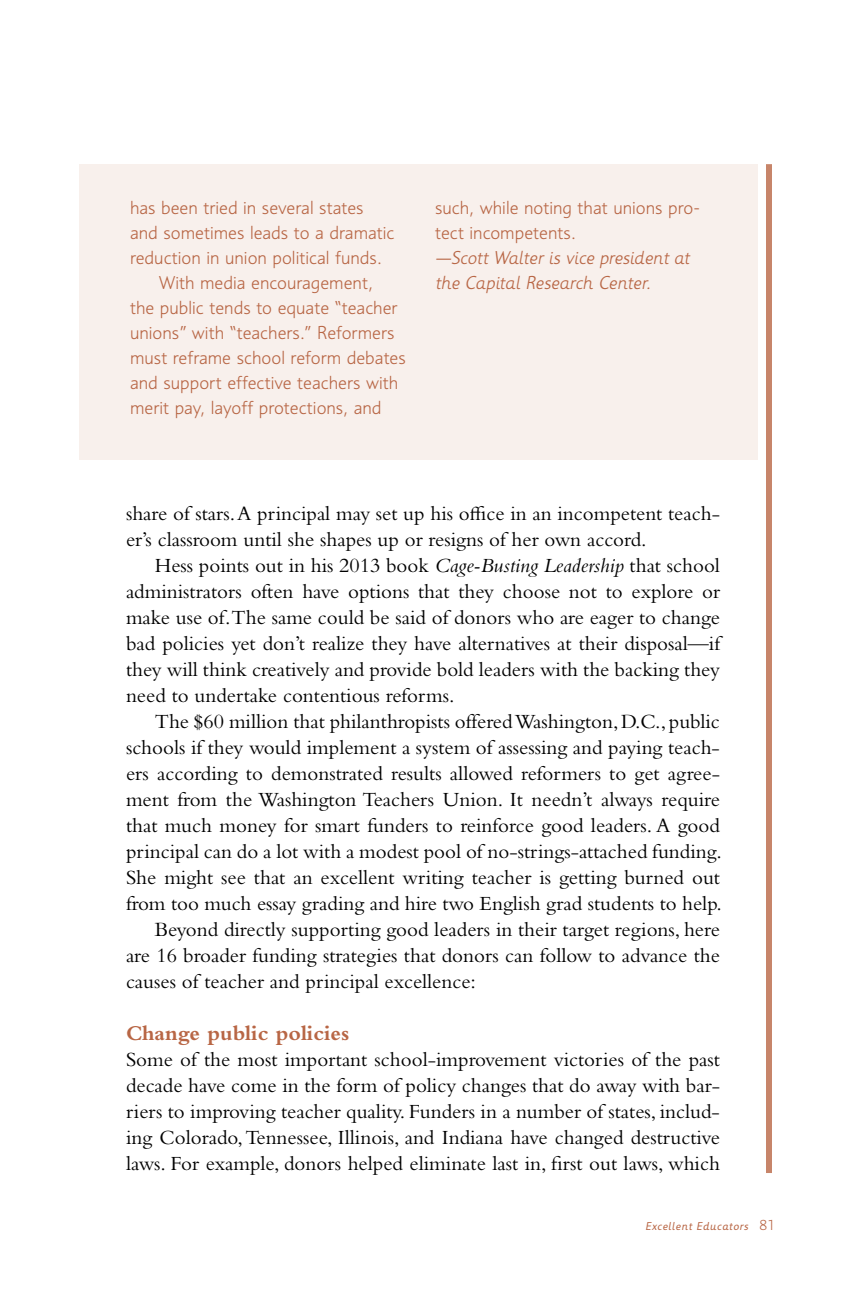
<style>
.page{position:relative;width:864px;height:1296px;background:#fff}
.page>*{position:absolute;margin:0;border:0;box-sizing:border-box;transform-origin:0 0}
.t1{font:700 22px "Bembo";color:#b86645}
.t2{font:21px/26px "Bembo";color:#000;text-align:justify}
.t3{font:21px/26px "Bembo Std";color:#000}
.t4{font:300 18px/25px "Informa";color:#b86645}
.t5{font:italic 300 18px/25px "Informa";color:#b86645}
.t6{font:italic 11px "Informa";letter-spacing:.06em;color:#b86645}
.s1{font-style:italic}
.s2{font-weight:300;font-style:normal;font-size:14px}
</style>
<div class="page">
<div style="left:766px;top:164px;width:6px;height:1009px;background:#c7856a"></div>
<div style="left:80px;top:164px;width:678px;height:295px;background:#f8f0ec"></div>
<p class="t4" style="left:130px;top:195px;width:235px">has been tried in several states</p>
<p class="t4" style="left:130px;top:220px;width:266px">and sometimes leads to a dramatic</p>
<p class="t4" style="left:130px;top:245px;width:254px">reduction in union political funds.</p>
<p class="t4" style="left:159px;top:270px;width:216px">With media encouragement,</p>
<p class="t4" style="left:130px;top:295px;width:269px">the public tends to equate “teacher</p>
<p class="t4" style="left:130px;top:320px;width:266px">unions” with “teachers.” Reformers</p>
<p class="t4" style="left:130px;top:345px;width:277px">must reframe school reform debates</p>
<p class="t4" style="left:130px;top:370px;width:270px">and support effective teachers with</p>
<p class="t4" style="left:130px;top:395px;width:253px">merit pay, layoff protections, and</p>
<p class="t4" style="left:435px;top:195px;width:266px">such, while noting that unions pro&shy;tect incompetents.</p>
<p class="t5" style="left:435px;top:245px;width:256px">—Scott Walter is vice president at the Capital Research Center.</p>
<p class="t3" style="left:126px;top:500px;width:596px">share of stars. A principal may set up his office in an incompetent teach&shy;er’s classroom until she shapes up or resigns of her own accord.</p>
<p class="t3" style="left:126px;top:552px;width:596px;text-align:justify;text-indent:29px">Hess points out in his 2013 book <span class="s1">Cage-Busting Leadership</span> that school administrators often have options that they choose not to explore or make use of.The same could be said of donors who are eager to change bad policies yet don’t realize they have alternatives at their disposal—if they will think creatively and provide bold leaders with the backing they need to undertake contentious reforms.</p>
<p class="t2" style="left:155px;top:708px;width:567px">The $60 million that philanthropists offered Washington, D.C., public</p>
<p class="t2" style="left:126px;top:734px;width:595px">schools if they would implement a system of assessing and paying teach-</p>
<p class="t2" style="left:126px;top:760px;width:595px">ers according to demonstrated results allowed reformers to get agree-</p>
<p class="t2" style="left:126px;top:786px;width:596px">ment from the Washington Teachers Union. It needn’t always require</p>
<p class="t2" style="left:126px;top:812px;width:595px">that much money for smart funders to reinforce good leaders. A good</p>
<p class="t2" style="left:126px;top:838px;width:598px">principal can do a lot with a modest pool of no-strings-attached funding.</p>
<p class="t2" style="left:126px;top:864px;width:596px">She might see that an excellent writing teacher is getting burned out</p>
<p class="t2" style="left:126px;top:890px;width:598px">from too much essay grading and hire two English grad students to help.</p>
<p class="t2" style="left:155px;top:916px;width:567px">Beyond directly supporting good leaders in their target regions, here</p>
<p class="t2" style="left:126px;top:942px;width:596px">are 16 broader funding strategies that donors can follow to advance the</p>
<p class="t2" style="left:126px;top:968px;width:352px">causes of teacher and principal excellence:</p>
<p class="t1" style="left:126px;top:1021px;width:225px">Change public policies</p>
<p class="t2" style="left:126px;top:1046px;width:596px">Some of the most important school-improvement victories of the past decade have come in the form of policy changes that do away with bar&shy;riers to improving teacher quality. Funders in a number of states, includ&shy;ing Colorado, Tennessee, Illinois, and Indiana have changed destructive laws. For example, donors helped eliminate last in, first out laws, which</p>
<p class="t6" style="left:645px;top:1219px;width:130px">Excellent Educators <span class="s2">81</span></p>
</div>
